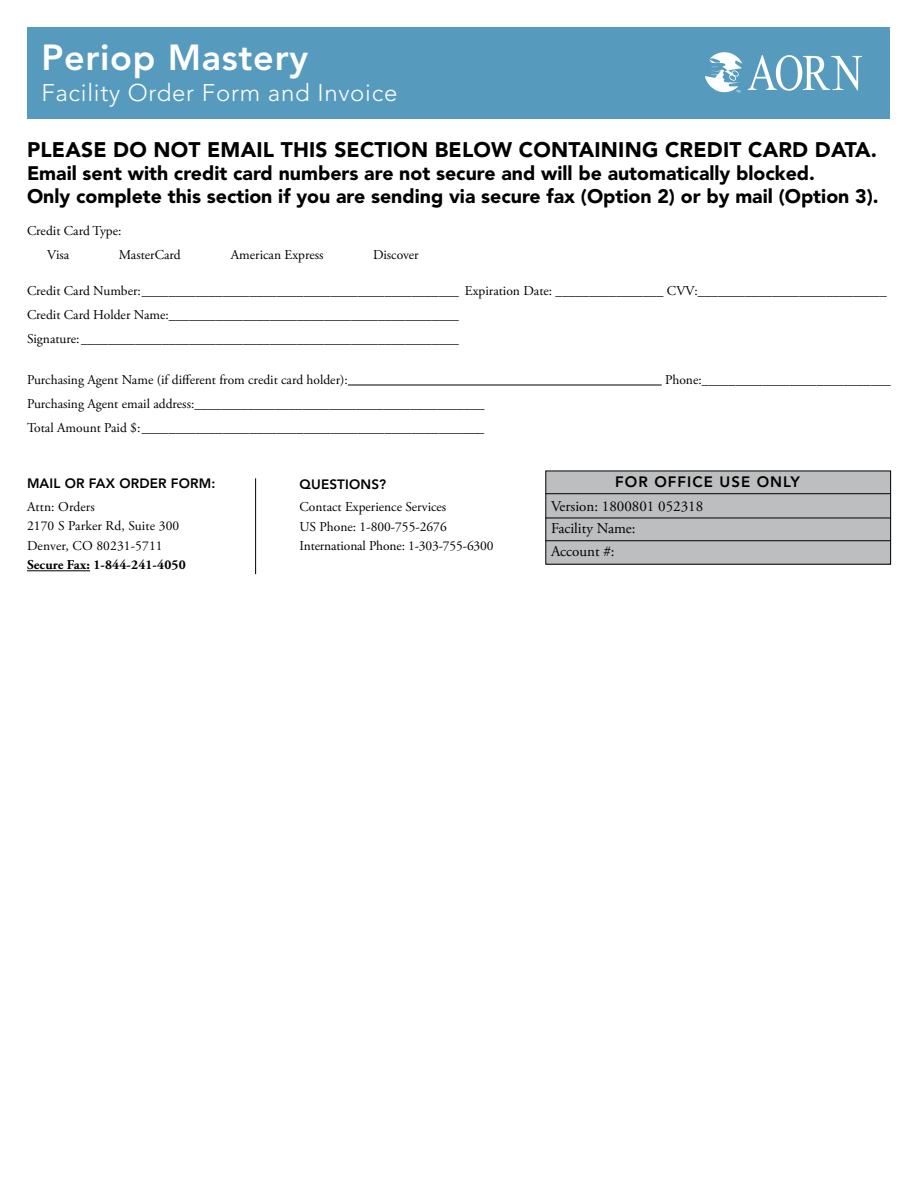
<style>
.page{position:relative;width:918px;height:1188px;background:#fff}
.page>*{position:absolute;margin:0;border:0;box-sizing:border-box;transform-origin:0 0}
.t1{font:800 36px "Avenir";letter-spacing:.02em;color:#fff}
.t2{font:300 24px "Avenir";letter-spacing:.03em;color:#fff}
.t3{font:900 21px "Avenir";letter-spacing:.01em;color:#000}
.t4{font:900 19.5px/23.4px "Avenir";color:#000}
.t5{font:15px/22.5px "Adobe Garamond Pro";color:#000}
.t6{font:800 15px "Avenir";letter-spacing:.07em;color:#000}
.t7{font:13.5px/24px "Adobe Garamond Pro";color:#000}
.t8{font:800 13.5px "Avenir";letter-spacing:.01em;color:#000}
.t9{font:700 13.5px "Adobe Garamond Pro";letter-spacing:.01em;color:#000}
</style>
<div class="page">
<hr style="left:348px;top:385px;width:314px;height:1px;background:#000">
<hr style="left:27px;top:570px;width:63px;height:1px;background:#000">
<hr style="left:255px;top:478px;width:1px;height:96px;background:#000">
<div style="left:546px;top:471px;width:345px;height:93px;background:#bcbec0"></div>
<div style="left:545px;top:471px;width:346px;height:94px;border:1px solid #000"></div>
<hr style="left:545px;top:493px;width:345px;height:1px;background:#000">
<hr style="left:545px;top:518px;width:345px;height:1px;background:#000">
<hr style="left:545px;top:540px;width:345px;height:1px;background:#000">
<div style="left:28px;top:28px;width:862px;height:91px;background:#569bbe"></div>
<svg style="left:748px;top:55px;width:114px;height:36px"></svg>
<svg style="left:705px;top:52px;width:37px;height:40px"></svg>
<h1 class="t1" style="left:41px;top:36px;width:268px">Periop Mastery</h1>
<h2 class="t2" style="left:41px;top:79px;width:357px">Facility Order Form and Invoice</h2>
<h3 class="t3" style="left:27px;top:137px;width:852px">PLEASE DO NOT EMAIL THIS SECTION BELOW CONTAINING CREDIT CARD DATA.</h3>
<h3 class="t4" style="left:27px;top:161px;width:853px">Email sent with credit card numbers are not secure and will be automatically blocked.<br>Only complete this section if you are sending via secure fax (Option 2) or by mail (Option 3).</h3>
<p class="t7" style="left:47px;top:219px;width:76px;text-indent:-20px">Credit Card Type:<br>Visa</p>
<p class="t7" style="left:119px;top:243px;width:63px">MasterCard</p>
<p class="t7" style="left:231px;top:243px;width:94px">American Express</p>
<p class="t7" style="left:373px;top:243px;width:47px">Discover</p>
<p class="t7" style="left:27px;top:279px;width:861px">Credit Card Number:_______________________________________________ Expiration Date: ________________ CVV:____________________________<br>Credit Card Holder Name:___________________________________________<br>Signature:________________________________________________________</p>
<p class="t7" style="left:27px;top:368px;width:322px">Purchasing Agent Name (if different from credit card holder):</p>
<p class="t7" style="left:665px;top:368px;width:227px">Phone:____________________________</p>
<p class="t7" style="left:27px;top:392px;width:459px">Purchasing Agent email address:___________________________________________<br>Total Amount Paid $:___________________________________________________</p>
<p class="t8" style="left:27px;top:476px;width:190px">MAIL OR FAX ORDER FORM:</p>
<p class="t7" style="left:27px;top:497px;width:154px;line-height:19.5px">Attn: Orders<br>2170 S Parker Rd, Suite 300<br>Denver, CO 80231-5711</p>
<p class="t9" style="left:27px;top:557px;width:160px">Secure Fax: 1-844-241-4050</p>
<p class="t6" style="left:615px;top:473px;width:186px">FOR OFFICE USE ONLY</p>
<p class="t8" style="left:300px;top:476px;width:88px">QUESTIONS?</p>
<p class="t7" style="left:300px;top:498px;width:196px;line-height:19.5px">Contact Experience Services<br>US Phone: 1-800-755-2676<br>International Phone: 1-303-755-6300</p>
<p class="t5" style="left:551px;top:495px;width:154px">Version: 1800801 052318<br>Facility Name:<br>Account #:</p>
</div>
